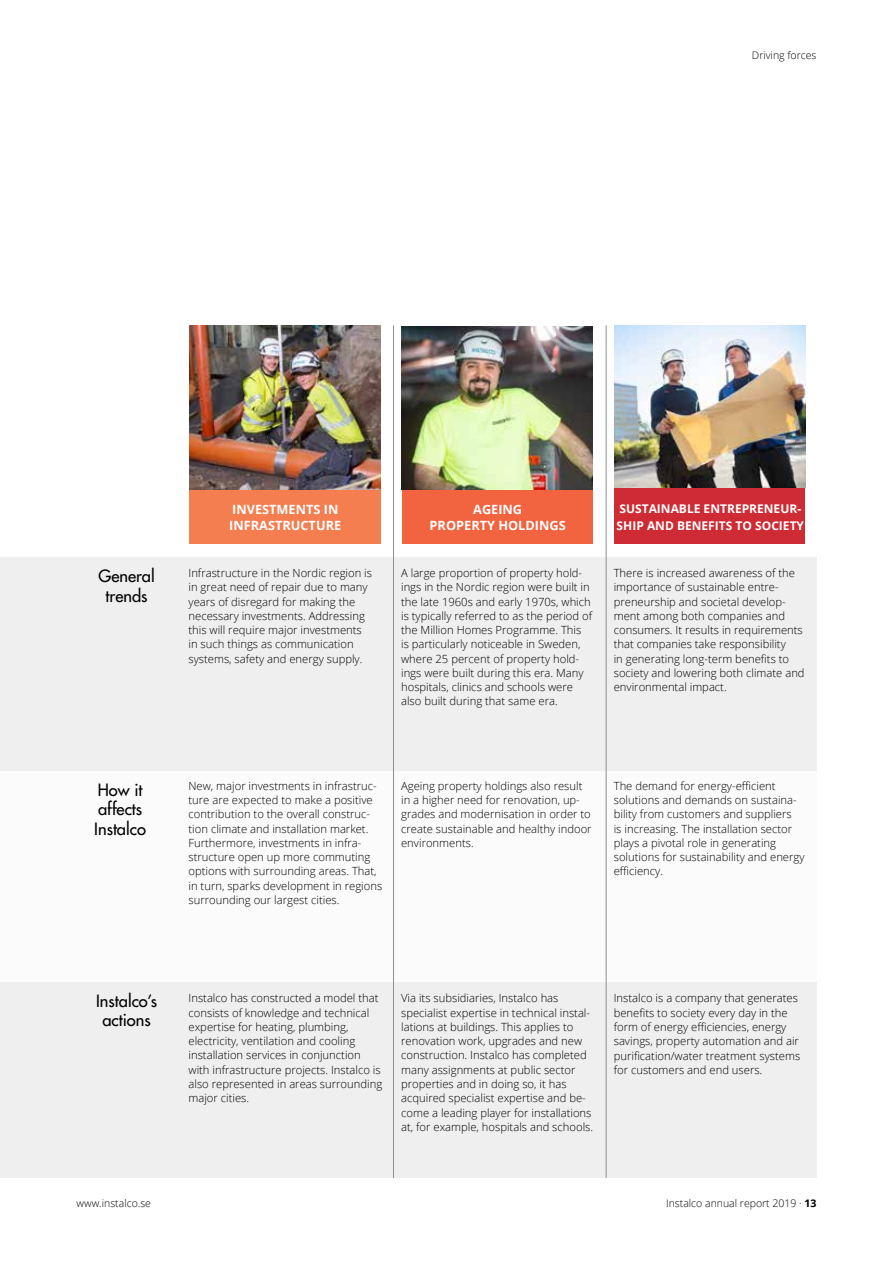
<style>
.page{position:relative;width:893px;height:1263px;background:#fff}
.page>*{position:absolute;margin:0;border:0;box-sizing:border-box;transform-origin:0 0}
.t1{font:500 16.5px/19.5px "Futura Std";color:#000;text-align:center}
.t2{font:700 12.75px/16.5px "Open Sans";color:#fff}
.t3{font:700 12px/16.5px "Open Sans";color:#fff}
.t4{font:300 11.25px/14.2px "Open Sans";color:#000}
.t5{font:300 10.5px "Open Sans";color:#000}
.s1{font-weight:700}
</style>
<div class="page">
<div style="left:0;top:982px;width:816px;height:196px;background:#efefef"></div>
<div style="left:0;top:770px;width:816px;height:212px;background:#fbfbfb"></div>
<div style="left:0;top:557px;width:816px;height:213px;background:#efefef"></div>
<div style="left:402px;top:348px;width:191px;height:196px;background:#f2633f"></div>
<div style="left:190px;top:348px;width:191px;height:196px;background:#f47e4f"></div>
<img style="left:402px;top:326px;width:191px;height:164px">
<img style="left:190px;top:325px;width:191px;height:165px">
<div style="left:614px;top:348px;width:191px;height:196px;background:#ce2b34"></div>
<img style="left:614px;top:325px;width:191px;height:163px">
<hr style="left:393px;top:325px;width:1px;height:853px;background:#898f92">
<hr style="left:606px;top:325px;width:1px;height:853px;background:#898f92">
<p class="t5" style="left:752px;top:48px;width:66px">Driving forces</p>
<h1 class="t1" style="left:98px;top:566px;width:58px">General trends</h1>
<h1 class="t1" style="left:94px;top:780px;width:53px;text-align:left">How it affects<br>Instalco</h1>
<p class="t2" style="left:229px;top:500px;width:113px">INVESTMENTS IN<br>INFRASTRUCTURE</p>
<p class="t2" style="left:430px;top:500px;width:138px;text-align:center">AGEING<br>PROPERTY HOLDINGS</p>
<p class="t3" style="left:617px;top:500px;width:189px">SUSTAINABLE ENTREPRENEUR-<br>SHIP AND BENEFITS TO SOCIETY</p>
<p class="t4" style="left:189px;top:565px;width:185px">Infrastructure in the Nordic region is in great need of repair due to many years of disregard for making the necessary investments. Addressing this will require major investments in such things as communication systems, safety and energy supply.</p>
<p class="t4" style="left:401px;top:565px;width:192px">A large proportion of property hold&shy;ings in the Nordic region were built in the late 1960s and early 1970s, which is typically referred to as the period of the Million Homes Programme. This<br>is particularly noticeable in Sweden, where 25 percent of property hold&shy;ings were built during this era. Many hospitals, clinics and schools were also built during that same era.</p>
<p class="t4" style="left:614px;top:566px;width:192px">There is increased awareness of the importance of sustainable entre&shy;preneurship and societal develop&shy;ment among both companies and consumers. It results in requirements that companies take responsibility<br>in generating long-term benefits to society and lowering both climate and environmental impact.</p>
<p class="t4" style="left:189px;top:778px;width:195px">New, major investments in infrastruc&shy;ture are expected to make a positive contribution to the overall construc&shy;tion climate and installation market.<br>Furthermore, investments in infra&shy;structure open up more commuting options with surrounding areas. That, in turn, sparks development in regions surrounding our largest cities.</p>
<p class="t4" style="left:401px;top:778px;width:192px">Ageing property holdings also result in a higher need for renovation, up&shy;grades and modernisation in order to create sustainable and healthy indoor environments.</p>
<p class="t4" style="left:614px;top:778px;width:192px">The demand for energy-efficient solutions and demands on sustaina&shy;bility from customers and suppliers<br>is increasing. The installation sector plays a pivotal role in generating solutions for sustainability and energy efficiency.</p>
<h1 class="t1" style="left:96px;top:991px;width:63px">Instalco’s actions</h1>
<p class="t4" style="left:189px;top:991px;width:195px">Instalco has constructed a model that consists of knowledge and technical expertise for heating, plumbing, electricity, ventilation and cooling installation services in conjunction with infrastructure projects. Instalco is also represented in areas surrounding major cities.</p>
<p class="t4" style="left:401px;top:991px;width:194px">Via its subsidiaries, Instalco has specialist expertise in technical instal&shy;lations at buildings. This applies to renovation work, upgrades and new construction. Instalco has completed many assignments at public sector properties and in doing so, it has acquired specialist expertise and be&shy;come a leading player for installations at, for example, hospitals and schools.</p>
<p class="t4" style="left:614px;top:991px;width:188px">Instalco is a company that generates benefits to society every day in the form of energy efficiencies, energy savings, property automation and air purification/water treatment systems for customers and end users.</p>
<p class="t5" style="left:77px;top:1196px;width:76px">www.instalco.se</p>
<p class="t5" style="left:666px;top:1196px;width:152px">Instalco annual report 2019 · <span class="s1">13</span></p>
</div>
